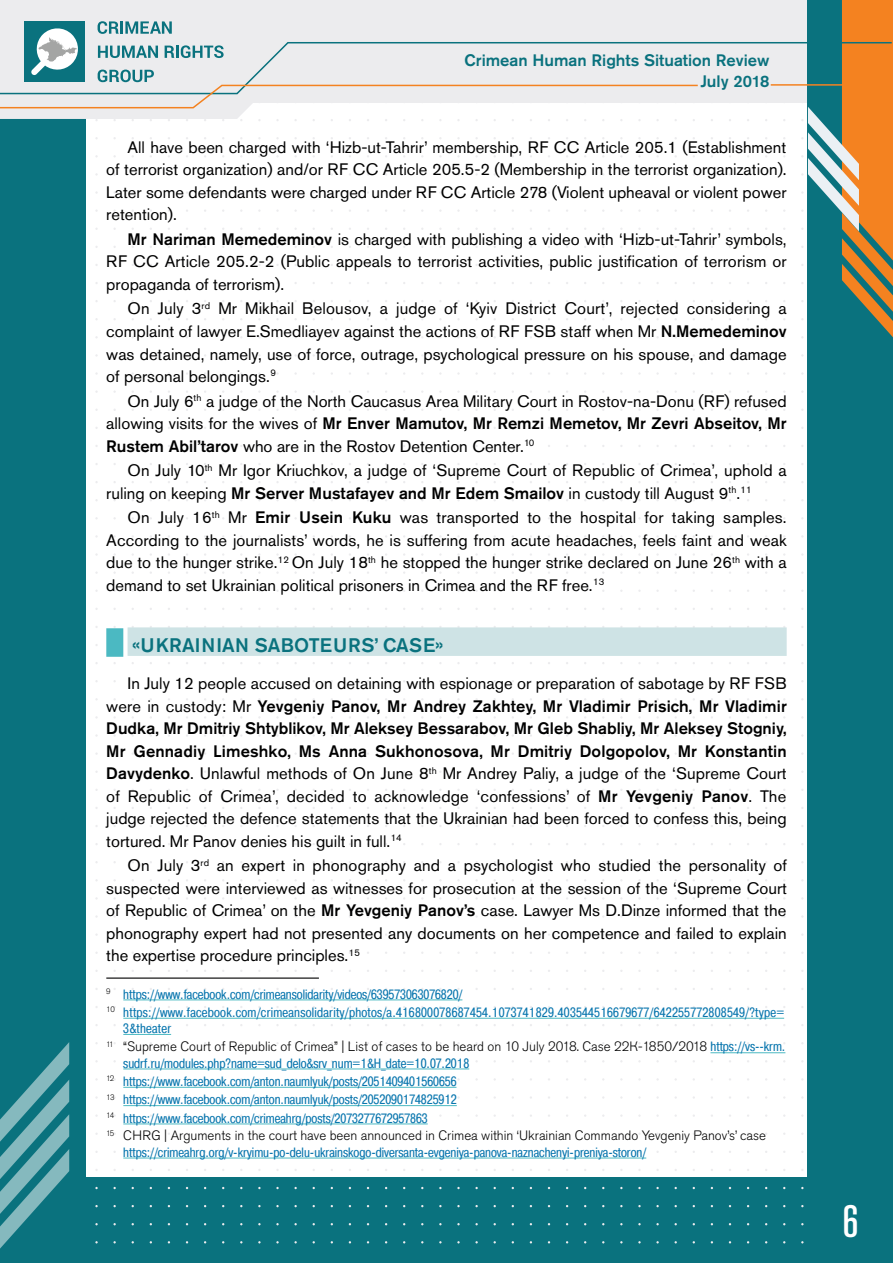
<style>
.page{position:relative;width:893px;height:1263px;background:#fff}
.page>*{position:absolute;margin:0;border:0;box-sizing:border-box;transform-origin:0 0}
.t1{font:500 condensed 45px "Akzidenz Grotesk Pro";color:#fff}
.t2{font:500 19.5px "Akzidenz Grotesk Pro";letter-spacing:.01em;color:#0a727e}
.t3{font:16.5px/22.5px "Akzidenz Grotesk Pro";color:#000;text-align:justify}
.t4{font:500 16.5px/20.7px "Akzidenz Grotesk Pro";color:#0a727e;text-align:right}
.t5{font:13.5px/18.3px "Pragmatica Cond C";color:#0976ae}
.t6{font:300 13.5px "Akzidenz Grotesk Pro";color:#000}
.t7{font:13.5px/18.3px "Pragmatica Cond C";letter-spacing:.02em;color:#0976ae}
.s1{font-weight:500}
.s2{font-family:"Pragmatica Cond C";font-weight:400;color:#0976ae}
</style>
<div class="page">
<div style="left:0;top:1178px;width:893px;height:85px;background:#0a727e"></div>
<div style="left:0;top:0;width:85px;height:1263px;background:#0a727e"></div>
<svg style="left:0;top:0;width:837px;height:119px;fill:#ececee"></svg>
<div style="left:808px;top:1px;width:85px;height:1262px;background:#0a727e"></div>
<svg style="left:837px;top:0;width:56px;height:338px"></svg>
<svg style="left:801px;top:101px;width:58px;height:130px"></svg>
<svg style="left:0;top:1042px;width:69px;height:206px"></svg>
<div style="left:24px;top:21px;width:61px;height:61px;background:#0a727e"></div>
<svg style="left:38px;top:28px;width:39px;height:13px"></svg>
<svg style="left:0;top:41px;width:893px;height:54px;background:#d3d6d2"></svg>
<svg style="left:0;top:83px;width:699px;height:26px"></svg>
<hr style="left:771px;top:84px;width:122px;height:2px;background:#f48220">
<svg style="left:98px;top:21px;width:21px;height:13px"></svg>
<svg style="left:121px;top:21px;width:17px;height:13px"></svg>
<svg style="left:140px;top:21px;width:21px;height:13px"></svg>
<svg style="left:98px;top:46px;width:22px;height:12px"></svg>
<svg style="left:122px;top:46px;width:13px;height:12px"></svg>
<svg style="left:136px;top:46px;width:22px;height:12px"></svg>
<svg style="left:162px;top:21px;width:10px;height:13px"></svg>
<svg style="left:165px;top:46px;width:9px;height:12px"></svg>
<svg style="left:176px;top:45px;width:14px;height:13px"></svg>
<svg style="left:193px;top:46px;width:20px;height:12px"></svg>
<svg style="left:214px;top:45px;width:10px;height:13px"></svg>
<svg style="left:98px;top:65px;width:21px;height:20px"></svg>
<svg style="left:120px;top:65px;width:13px;height:20px"></svg>
<svg style="left:133px;top:65px;width:21px;height:20px"></svg>
<div style="left:128px;top:627px;width:659px;height:29px;background:#cee3e5"></div>
<div style="left:106px;top:628px;width:17px;height:29px;background:#4bb9c2"></div>
<hr style="left:106px;top:977px;width:213px;height:2px;background:#000">
<hr style="left:123px;top:999px;width:339px;height:1px;background:#4bb9c2">
<hr style="left:123px;top:1018px;width:661px;height:1px;background:#4bb9c2">
<hr style="left:123px;top:1034px;width:48px;height:1px;background:#4bb9c2">
<hr style="left:710px;top:1052px;width:75px;height:1px;background:#4bb9c2">
<hr style="left:123px;top:1068px;width:346px;height:1px;background:#4bb9c2">
<hr style="left:123px;top:1087px;width:333px;height:1px;background:#4bb9c2">
<hr style="left:123px;top:1105px;width:334px;height:1px;background:#4bb9c2">
<hr style="left:123px;top:1123px;width:305px;height:1px;background:#4bb9c2">
<hr style="left:123px;top:1158px;width:523px;height:1px;background:#4bb9c2">
<p class="t4" style="left:464px;top:49px;width:306px">Crimean Human Rights Situation Review<br>July 2018</p>
<p class="t3" style="left:106px;top:136px;width:682px;text-indent:21px">All have been charged with ‘Hizb-ut-Tahrir’ membership, RF CC Article 205.1 (Establishment of terrorist organization) and/or RF CC Article 205.5-2 (Membership in the terrorist organization).<br>Later some defendants were charged under RF CC Article 278 (Violent upheaval or violent power retention).</p>
<p class="t3" style="left:106px;top:228px;width:682px;text-indent:21px"><span class="s1">Mr Nariman Memedeminov</span> is charged with publishing a video with ‘Hizb-ut-Tahrir’ symbols, RF CC Article 205.2-2 (Public appeals to terrorist activities, public justification of terrorism or propaganda of terrorism).</p>
<p class="t3" style="left:106px;top:297px;width:682px;text-indent:21px">On July 3<sup>rd</sup> Mr Mikhail Belousov, a judge of ‘Kyiv District Court’, rejected considering a complaint of lawyer E.Smedliayev against the actions of RF FSB staff when Mr <span class="s1">N.Memedeminov </span>was detained, namely, use of force, outrage, psychological pressure on his spouse, and damage of personal belongings.<sup>9</sup></p>
<p class="t3" style="left:106px;top:389px;width:682px;text-indent:21px">On July 6<sup>th</sup> a judge of the North Caucasus Area Military Court in Rostov-na-Donu (RF) refused allowing visits for the wives of <span class="s1">Mr Enver Mamutov, Mr Remzi Memetov, Mr Zevri Abseitov, Mr Rustem Abil’tarov</span> who are in the Rostov Detention Center.<sup>10</sup></p>
<p class="t3" style="left:106px;top:459px;width:682px;text-indent:21px">On July 10<sup>th</sup> Mr Igor Kriuchkov, a judge of ‘Supreme Court of Republic of Crimea’, uphold a ruling on keeping <span class="s1">Mr Server Mustafayev and Mr Edem Smailov</span> in custody till August 9<sup>th</sup>.<sup>11</sup></p>
<p class="t3" style="left:106px;top:506px;width:682px;text-indent:21px">On July 16<sup>th</sup> Mr <span class="s1">Emir Usein Kuku</span> was transported to the hospital for taking samples.<br>According to the journalists’ words, he is suffering from acute headaches, feels faint and weak due to the hunger strike.<sup>12</sup> On July 18<sup>th</sup> he stopped the hunger strike declared on June 26<sup>th</sup> with a demand to set Ukrainian political prisoners in Crimea and the RF free.<sup>13</sup></p>
<p class="t2" style="left:132px;top:632px;width:313px">«UKRAINIAN SABOTEURS’ CASE»</p>
<p class="t3" style="left:106px;top:672px;width:682px;text-indent:21px">In July 12 people accused on detaining with espionage or preparation of sabotage by RF FSB were in custody: Mr <span class="s1">Yevgeniy Panov, Mr Andrey Zakhtey, Mr Vladimir Prisich, Mr Vladimir Dudka, Mr Dmitriy Shtyblikov, Mr Aleksey Bessarabov, Mr Gleb Shabliy, Mr Aleksey Stogniy, Mr Gennadiy Limeshko, Ms Anna Sukhonosova, Mr Dmitriy Dolgopolov, Mr Konstantin Davydenko</span>. Unlawful methods of On June 8<sup>th</sup> Mr Andrey Paliy, a judge of the ‘Supreme Court of Republic of Crimea’, decided to acknowledge ‘confessions’ of <span class="s1">Mr Yevgeniy Panov</span>. The judge rejected the defence statements that the Ukrainian had been forced to confess this, being tortured. Mr Panov denies his guilt in full.<sup>14</sup></p>
<p class="t3" style="left:106px;top:854px;width:682px;text-indent:21px">On July 3<sup>rd</sup> an expert in phonography and a psychologist who studied the personality of suspected were interviewed as witnesses for prosecution at the session of the ‘Supreme Court of Republic of Crimea’ on the <span class="s1">Mr Yevgeniy Panov’s</span> case. Lawyer Ms D.Dinze informed that the phonography expert had not presented any documents on her competence and failed to explain the expertise procedure principles.<sup>15</sup></p>
<p class="t7" style="left:106px;top:985px;width:679px"><sup>9</sup> https://www.facebook.com/crimeansolidarity/videos/639573063076820/<br><sup>10</sup> https://www.facebook.com/crimeansolidarity/photos/a.416800078687454.1073741829.403544516679677/642255772808549/?type=</p>
<p class="t7" style="left:123px;top:1019px;width:49px">3&amp;theater</p>
<p class="t6" style="left:106px;top:1038px;width:681px"><sup>11</sup> “Supreme Court of Republic of Crimea” | List of cases to be heard on 10 July 2018. Case 22К-1850/2018 <span class="s2">https://vs--krm.</span></p>
<p class="t5" style="left:106px;top:1054px;width:364px;text-indent:17px">sudrf.ru/modules.php?name=sud_delo&amp;srv_num=1&amp;H_date=10.07.2018<br><sup>12</sup> https://www.facebook.com/anton.naumlyuk/posts/2051409401560656<br><sup>13</sup> https://www.facebook.com/anton.naumlyuk/posts/2052090174825912<br><sup>14</sup> https://www.facebook.com/crimeahrg/posts/2073277672957863</p>
<p class="t6" style="left:106px;top:1127px;width:661px"><sup>15</sup> CHRG | Arguments in the court have been announced in Crimea within ‘Ukrainian Commando Yevgeniy Panov’s’ case</p>
<p class="t5" style="left:123px;top:1143px;width:524px">https://crimeahrg.org/v-kryimu-po-delu-ukrainskogo-diversanta-evgeniya-panova-naznachenyi-preniya-storon/</p>
<h1 class="t1" style="left:842px;top:1192px;width:17px">6</h1>
</div>
